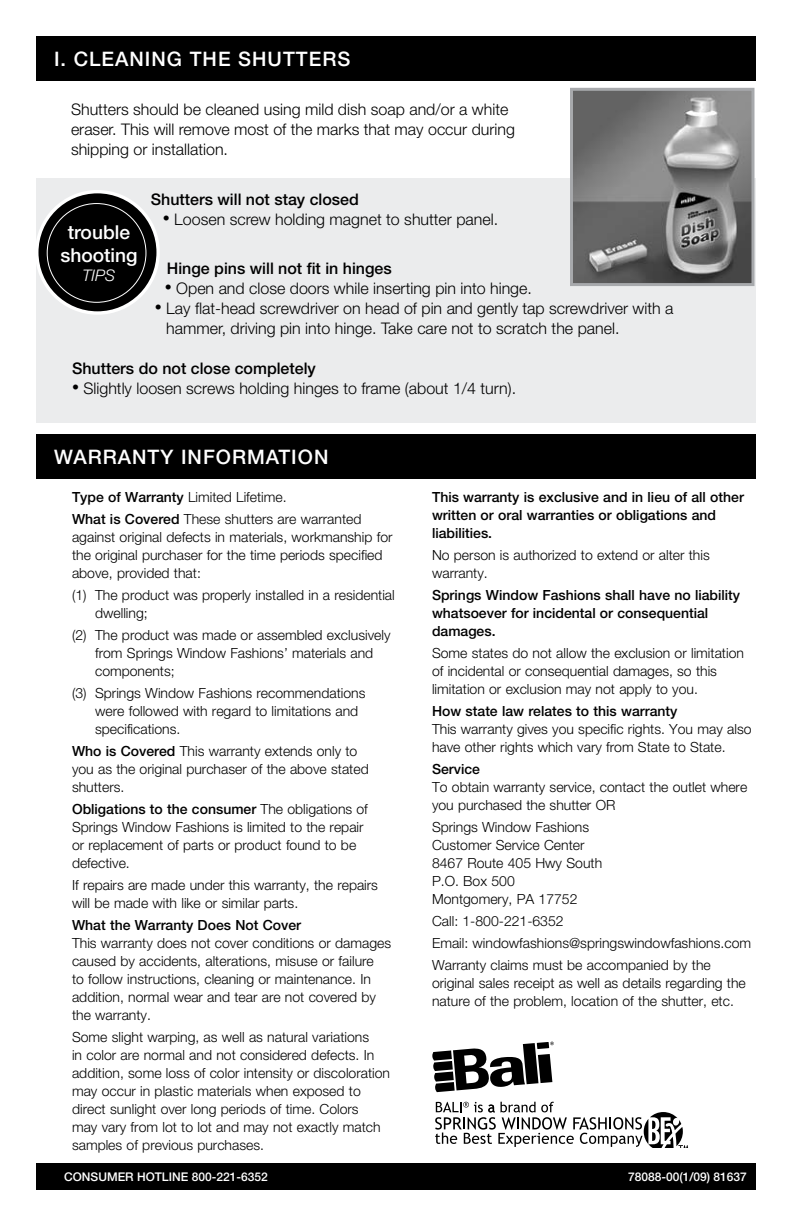
<style>
.page{position:relative;width:792px;height:1224px;background:#fff}
.page>*{position:absolute;margin:0;border:0;box-sizing:border-box;transform-origin:0 0}
.t1{font:500 20px "Helvetica Neue LT Std";letter-spacing:.05em;color:#fff}
.t2{font:500 19.2px/23px "Helvetica Neue LT Std";color:#fff;text-align:center}
.t3{font:300 16px/20px "Helvetica Neue LT Std";color:#000}
.t4{font:500 16px "Helvetica Neue LT Std";color:#000}
.t5{font:italic 300 16px "Helvetica Neue LT Std";color:#fff}
.t6{font:300 14px/18px "Helvetica Neue LT Std";color:#000}
.t7{font:500 14px/18px "Helvetica Neue LT Std";color:#000}
.t8{font:500 12px "Helvetica Neue LT Std";color:#fff}
.s1{font-size:14px}
.s2{font-weight:500}
</style>
<div class="page">
<div style="left:36px;top:1163px;width:720px;height:27px;background:#000"></div>
<div style="left:36px;top:178px;width:719px;height:245px;background:#ebeced"></div>
<div style="left:36px;top:36px;width:720px;height:45px;background:#000"></div>
<svg style="left:432px;top:1042px;width:122px;height:50px"></svg>
<div style="left:36px;top:434px;width:720px;height:45px;background:#000"></div>
<svg style="left:37px;top:192px;width:121px;height:121px;background:#2a2a2a"></svg>
<div style="left:35px;top:190px;width:125px;height:125px;border:3px solid #fff;border-radius:50%"></div>
<div style="left:47px;top:204px;width:99px;height:98px;background:#000;border-radius:50%"></div>
<img style="left:574px;top:92px;width:176px;height:190px">
<div style="left:570px;top:88px;width:184px;height:198px;border:3px solid #a7a9ac"></div>
<svg style="left:435px;top:1102px;width:253px;height:46px"></svg>
<h1 class="t1" style="left:54px;top:47px;width:49px">I. cleanin</h1>
<h1 class="t1" style="left:167px;top:47px;width:116px">g the shutters</h1>
<p class="t3" style="left:71px;top:99px;width:445px">Shutters should be cleaned using mild dish soap and/or a white eraser. This will remove most of the marks that may occur during shipping or installation.</p>
<p class="t4" style="left:151px;top:190px;width:210px">Shutters will not stay closed</p>
<p class="t3" style="left:163px;top:209px;width:337px"><span class="s1">•</span> Loosen screw holding magnet to shutter panel.</p>
<p class="t4" style="left:167px;top:259px;width:226px">Hinge pins will not fit in hinges</p>
<p class="t3" style="left:165px;top:278px;width:369px"><span class="s1">•</span> Open and close doors while inserting pin into hinge.</p>
<p class="t3" style="left:166px;top:298px;width:509px;text-indent:-11px"><span class="s1">•</span> Lay flat-head screwdriver on head of pin and gently tap screwdriver with a hammer, driving pin into hinge. Take care not to scratch the panel.</p>
<p class="t4" style="left:72px;top:359px;width:245px">Shutters do not close completely</p>
<p class="t3" style="left:72px;top:378px;width:446px"><span class="s1">•</span> Slightly loosen screws holding hinges to frame (about 1/4 turn).</p>
<h2 class="t2" style="left:60px;top:220px;width:79px">trouble shooting</h2>
<p class="t5" style="left:83px;top:266px;width:9px">tips</p>
<h1 class="t1" style="left:54px;top:445px;width:17px">Warrant</h1>
<h1 class="t1" style="left:161px;top:445px;width:35px">y information</h1>
<p class="t6" style="left:72px;top:485px;width:291px;line-height:22px"><span class="s2">Type of Warranty</span> Limited Lifetime.<br><span class="s2">What is Covered</span> These shutters are warranted</p>
<p class="t6" style="left:72px;top:527px;width:322px">against original defects in materials, workmanship for the original purchaser for the time periods specified above, provided that:</p>
<p class="t6" style="left:95px;top:585px;width:301px;text-indent:-23px">(1) The product was properly installed in a residential dwelling;</p>
<p class="t6" style="left:95px;top:625px;width:297px;text-indent:-23px">(2) The product was made or assembled exclusively from Springs Window Fashions’ materials and components;</p>
<p class="t6" style="left:95px;top:683px;width:272px;text-indent:-23px">(3) Springs Window Fashions recommendations were followed with regard to limitations and specifications.</p>
<p class="t6" style="left:72px;top:741px;width:298px"><span class="s2">Who is Covered</span> This warranty extends only to you as the original purchaser of the above stated shutters.</p>
<p class="t6" style="left:72px;top:799px;width:297px"><span class="s2">Obligations to the consumer</span> The obligations of Springs Window Fashions is limited to the repair or replacement of parts or product found to be defective.</p>
<p class="t6" style="left:72px;top:875px;width:308px">If repairs are made under this warranty, the repairs will be made with like or similar parts.</p>
<p class="t7" style="left:72px;top:915px;width:231px">What the Warranty Does Not Cover</p>
<p class="t6" style="left:72px;top:933px;width:321px">This warranty does not cover conditions or damages caused by accidents, alterations, misuse or failure<br>to follow instructions, cleaning or maintenance. In addition, normal wear and tear are not covered by the warranty.</p>
<p class="t6" style="left:72px;top:1027px;width:320px">Some slight warping, as well as natural variations<br>in color are normal and not considered defects. In addition, some loss of color intensity or discoloration may occur in plastic materials when exposed to direct sunlight over long periods of time. Colors<br>may vary from lot to lot and may not exactly match samples of previous purchases.</p>
<p class="t7" style="left:432px;top:488px;width:313px">This warranty is exclusive and in lieu of all other written or oral warranties or obligations and liabilities.</p>
<p class="t6" style="left:432px;top:545px;width:279px">No person is authorized to extend or alter this warranty.</p>
<p class="t7" style="left:432px;top:586px;width:310px">Springs Window Fashions shall have no liability whatsoever for incidental or consequential damages.</p>
<p class="t6" style="left:432px;top:643px;width:313px">Some states do not allow the exclusion or limitation of incidental or consequential damages, so this limitation or exclusion may not apply to you.</p>
<p class="t7" style="left:432px;top:702px;width:247px">How state law relates to this warranty</p>
<p class="t6" style="left:432px;top:719px;width:321px">This warranty gives you specific rights. You may also have other rights which vary from State to State.</p>
<p class="t7" style="left:432px;top:760px;width:49px">Service</p>
<p class="t6" style="left:432px;top:777px;width:317px">To obtain warranty service, contact the outlet where you purchased the shutter OR</p>
<p class="t6" style="left:432px;top:817px;width:172px">Springs Window Fashions<br>Customer Service Center<br>8467 Route 405 Hwy South<br>P.O. Box 500<br>Montgomery, PA 17752</p>
<p class="t6" style="left:432px;top:909px;width:321px;line-height:22px">Call: 1-800-221-6352<br>Email: windowfashions@springswindowfashions.com<br>Warranty claims must be accompanied by the</p>
<p class="t6" style="left:432px;top:973px;width:315px">original sales receipt as well as details regarding the nature of the problem, location of the shutter, etc.</p>
<p class="t8" style="left:36px;top:1169px;width:12px">Consumer</p>
<p class="t8" style="left:137px;top:1169px;width:17px">hotline</p>
<p class="t8" style="left:192px;top:1169px;width:78px">800-221-6352</p>
<p class="t8" style="left:628px;top:1169px;width:120px">78088-00(1/09) 81637</p>
</div>
